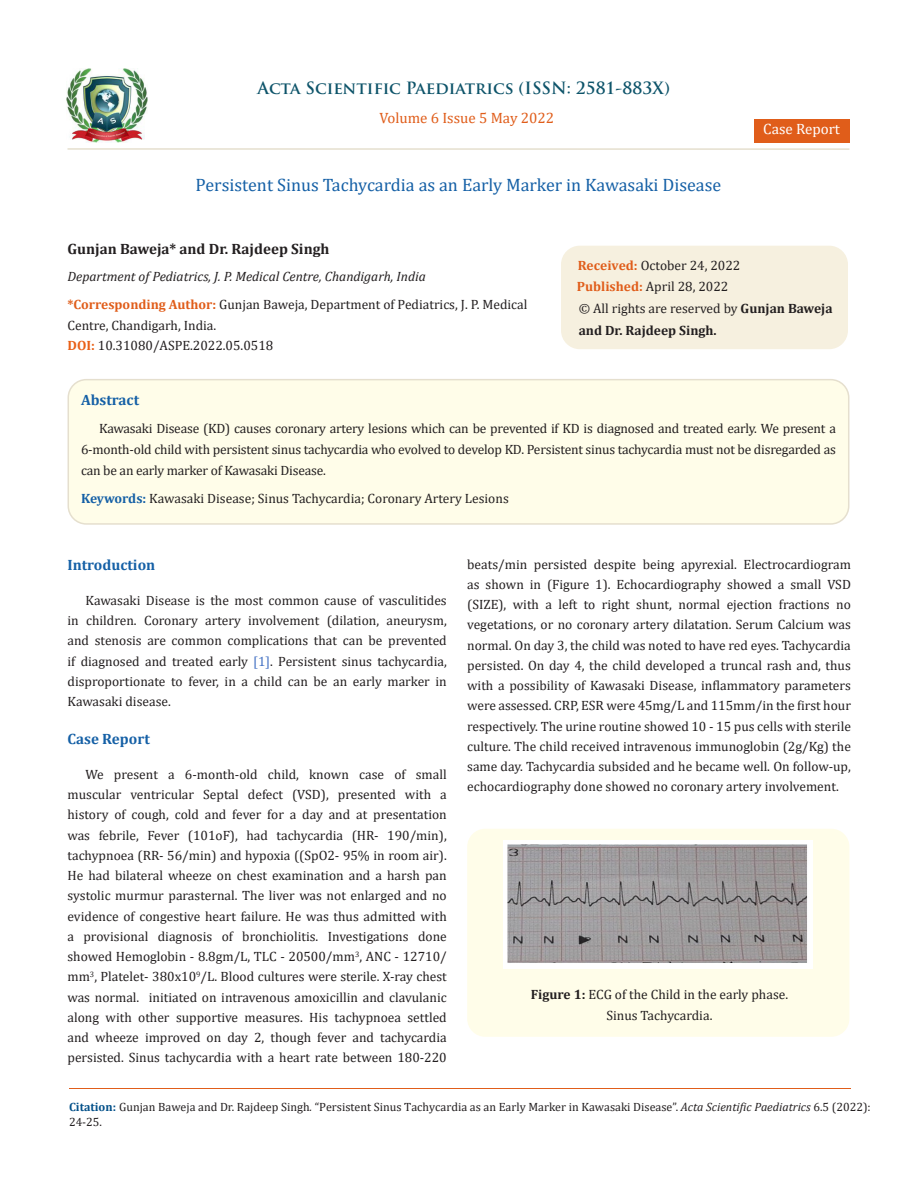
<style>
.page{position:relative;width:917px;height:1188px;background:#fff}
.page>*{position:absolute;margin:0;border:0;box-sizing:border-box;transform-origin:0 0}
.t1{font:18px "Cambria";color:#1560a6}
.t2{font:700 16.5px "Trajan Pro";color:#0e546a}
.t3{font:700 15px "Cambria";color:#231f20}
.t4{font:700 15px "Cambria";color:#1560a6}
.t5{font:15px "Cambria";color:#e05d1a}
.t6{font:15px "Cambria";color:#fff}
.t7{font:13.5px/20.2px "Cambria";color:#231f20;text-align:justify}
.t8{font:italic 13.5px "Cambria";color:#231f20}
.t9{font:12px/15px "Cambria";color:#231f20}
.s1{font-weight:700;color:#e05d1a}
.s2{font-weight:700;color:#e96017}
.s3{font-weight:700}
.s4{font-weight:700;color:#1560a6}
.s5{color:#4472c4}
.s6{font-weight:700;color:#035089}
.s7{font-style:italic}
</style>
<div class="page">
<img style="left:67px;top:68px;width:80px;height:74px">
<div style="left:753px;top:119px;width:96px;height:23px;background:#e05d1a"></div>
<div style="left:561px;top:246px;width:286px;height:102px;background:#f6f0df;border-radius:18px"></div>
<div style="left:561px;top:246px;width:287px;height:103px;border:2px solid #f6f0df;border-radius:18px"></div>
<div style="left:68px;top:380px;width:780px;height:144px;background:#fffde9;border-radius:18px"></div>
<div style="left:67px;top:379px;width:782px;height:146px;border:2px solid #e5dfce;border-radius:18px"></div>
<hr style="left:69px;top:1089px;width:781px;height:1px;background:#e05d1a">
<hr style="left:67px;top:148px;width:782px;height:2px;background:#e5dfce">
<div style="left:467px;top:829px;width:382px;height:208px;background:#fffde9;border-radius:18px"></div>
<img style="left:503px;top:841px;width:309px;height:128px">
<p class="t2" style="left:257px;top:77px;width:414px">Acta Scientific Paediatrics (ISSN: 2581-883X)</p>
<p class="t5" style="left:379px;top:109px;width:176px">Volume 6 Issue 5 May 2022</p>
<p class="t1" style="left:196px;top:175px;width:527px">Persistent Sinus Tachycardia as an Early Marker in Kawasaki Disease</p>
<p class="t6" style="left:763px;top:120px;width:78px">Case Report</p>
<p class="t3" style="left:67px;top:238px;width:263px">Gunjan Baweja* and Dr. Rajdeep Singh</p>
<p class="t8" style="left:67px;top:267px;width:360px">Department of Pediatrics, J. P. Medical Centre, Chandigarh, India</p>
<p class="t7" style="left:67px;top:294px;width:461px;line-height:21px"><span class="s1">*Corresponding Author:</span> Gunjan Baweja, Department of Pediatrics, J. P. Medical<br>Centre, Chandigarh, India.</p>
<p class="t7" style="left:67px;top:336px;width:207px"><span class="s2">DOI:</span> 10.31080/ASPE.2022.05.0518</p>
<p class="t7" style="left:577px;top:254px;width:257px;line-height:21.9px;text-align:left"><span class="s1">Received:</span> October 24, 2022<br><span class="s1">Published:</span> April 28, 2022<br>© All rights are reserved by <span class="s3">Gunjan Baweja and Dr. Rajdeep Singh.</span></p>
<p class="t4" style="left:81px;top:389px;width:60px">Abstract</p>
<p class="t7" style="left:81px;top:417px;width:756px;line-height:21px;text-indent:18px">Kawasaki Disease (KD) causes coronary artery lesions which can be prevented if KD is diagnosed and treated early. We present a 6-month-old child with persistent sinus tachycardia who evolved to develop KD. Persistent sinus tachycardia must not be disregarded as can be an early marker of Kawasaki Disease.</p>
<p class="t7" style="left:81px;top:488px;width:429px"><span class="s4">Keywords:</span> Kawasaki Disease; Sinus Tachycardia; Coronary Artery Lesions</p>
<p class="t4" style="left:67px;top:554px;width:89px">Introduction</p>
<p class="t7" style="left:67px;top:590px;width:381px;text-indent:18px">Kawasaki Disease is the most common cause of vasculitides in children. Coronary artery involvement (dilation, aneurysm, and stenosis are common complications that can be prevented if diagnosed and treated early <span class="s5">[1]</span>. Persistent sinus tachycardia, disproportionate to fever, in a child can be an early marker in Kawasaki disease.</p>
<p class="t4" style="left:67px;top:728px;width:84px">Case Report</p>
<p class="t7" style="left:67px;top:764px;width:381px;text-indent:18px">We present a 6-month-old child, known case of small muscular ventricular Septal defect (VSD), presented with a history of cough, cold and fever for a day and at presentation was febrile, Fever (101oF), had tachycardia (HR- 190/min), tachypnoea (RR- 56/min) and hypoxia ((SpO2- 95% in room air).<br>He had bilateral wheeze on chest examination and a harsh pan systolic murmur parasternal. The liver was not enlarged and no evidence of congestive heart failure. He was thus admitted with a provisional diagnosis of bronchiolitis. Investigations done showed Hemoglobin - 8.8gm/L, TLC - 20500/mm<sup>3</sup>, ANC - 12710/ mm<sup>3</sup>, Platelet- 380x10<sup>9</sup>/L. Blood cultures were sterile. X-ray chest was normal. initiated on intravenous amoxicillin and clavulanic along with other supportive measures. His tachypnoea settled and wheeze improved on day 2, though fever and tachycardia persisted. Sinus tachycardia with a heart rate between 180-220</p>
<p class="t7" style="left:467px;top:554px;width:385px">beats/min persisted despite being apyrexial. Electrocardiogram as shown in (Figure 1). Echocardiography showed a small VSD (SIZE), with a left to right shunt, normal ejection fractions no vegetations, or no coronary artery dilatation. Serum Calcium was normal. On day 3, the child was noted to have red eyes. Tachycardia persisted. On day 4, the child developed a truncal rash and, thus with a possibility of Kawasaki Disease, inflammatory parameters were assessed. CRP, ESR were 45mg/L and 115mm/in the first hour respectively. The urine routine showed 10 - 15 pus cells with sterile culture. The child received intravenous immunoglobin (2g/Kg) the same day. Tachycardia subsided and he became well. On follow-up, echocardiography done showed no coronary artery involvement.</p>
<p class="t7" style="left:530px;top:983px;width:259px;line-height:21px;text-align:center"><span class="s3">Figure 1:</span> ECG of the Child in the early phase.<br>Sinus Tachycardia.</p>
<p class="t9" style="left:69px;top:1100px;width:803px"><span class="s6">Citation:</span> Gunjan Baweja and Dr. Rajdeep Singh<span class="s7">.</span> “Persistent Sinus Tachycardia as an Early Marker in Kawasaki Disease”. <span class="s7">Acta Scientific Paediatrics</span> 6.5 (2022):<br>24-25.</p>
</div>
